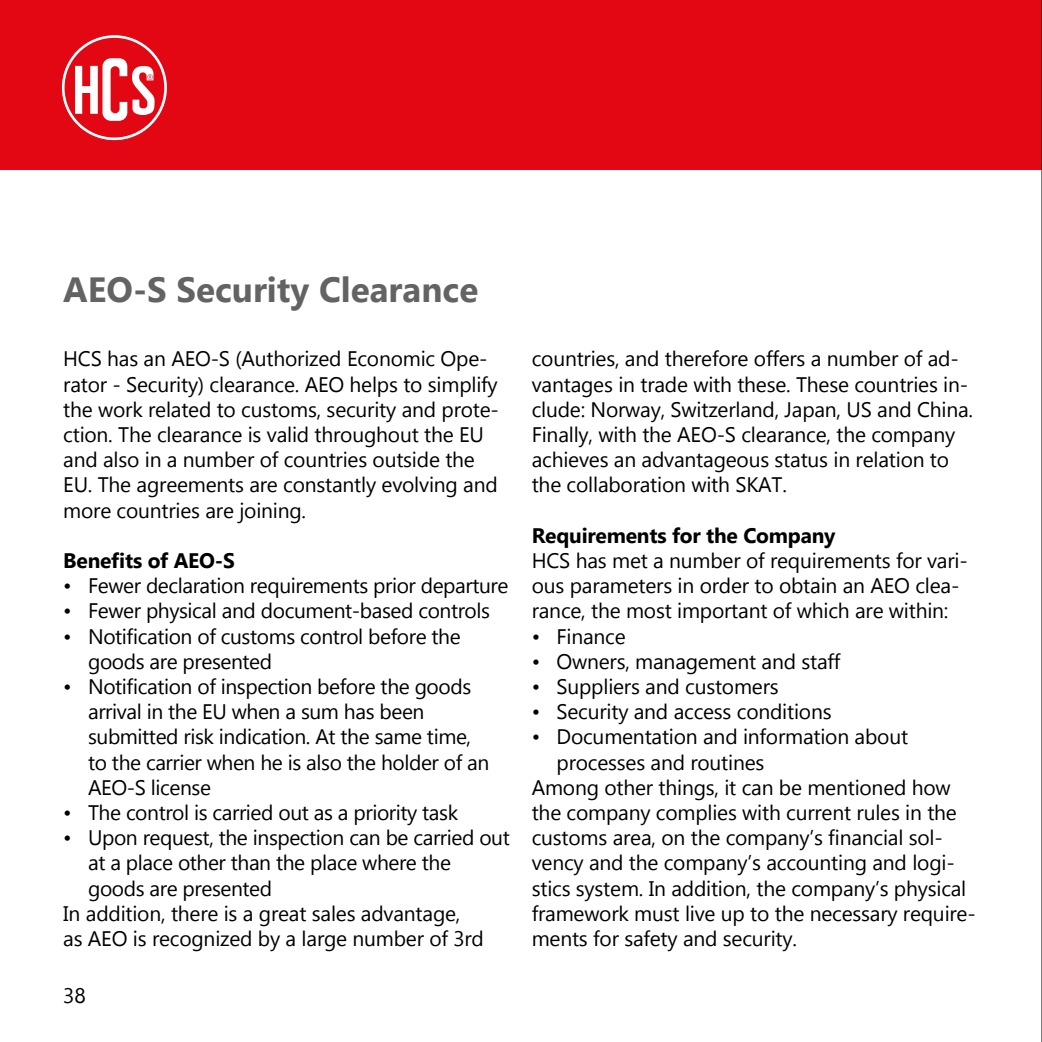
<style>
.page{position:relative;width:1042px;height:1042px;background:#fff}
.page>*{position:absolute;margin:0;border:0;box-sizing:border-box;transform-origin:0 0}
.t1{font:700 35px "Gadugi";color:#646363}
.t2{font:21px/25.2px "Gadugi";letter-spacing:-.01em;color:#000}
.t3{font:700 21px "Gadugi";letter-spacing:-.01em;color:#000}
</style>
<div class="page">
<div style="left:0;top:0;width:1042px;height:170px;background:#e30613"></div>
<svg style="left:61px;top:35px;width:106px;height:106px"></svg>
<hr style="left:1041px;top:0;width:1px;height:1042px;background:#000">
<h1 class="t1" style="left:63px;top:269px;width:416px">AEO-S Security Clearance</h1>
<p class="t2" style="left:63px;top:346px;width:437px">HCS has an AEO-S (Authorized Economic Ope&shy;rator - Security) clearance. AEO helps to simplify the work related to customs, security and prote&shy;ction. The clearance is valid throughout the EU and also in a number of countries outside the EU. The agreements are constantly evolving and more countries are joining.</p>
<p class="t3" style="left:63px;top:548px;width:173px">Benefits of AEO-S</p>
<p class="t2" style="left:63px;top:573px;width:447px">• Fewer declaration requirements prior departure</p>
<p class="t2" style="left:63px;top:598px;width:428px">• Fewer physical and document-based controls</p>
<p class="t2" style="left:88px;top:623px;width:374px;text-indent:-25px">• Notification of customs control before the goods are presented</p>
<p class="t2" style="left:88px;top:674px;width:403px;text-indent:-25px">• Notification of inspection before the goods arrival in the EU when a sum has been submitted risk indication. At the same time, to the carrier when he is also the holder of an AEO-S license</p>
<p class="t2" style="left:63px;top:800px;width:396px">• The control is carried out as a priority task</p>
<p class="t2" style="left:63px;top:825px;width:448px">• Upon request, the inspection can be carried out</p>
<p class="t2" style="left:88px;top:850px;width:364px">at a place other than the place where the</p>
<p class="t2" style="left:88px;top:875px;width:186px">goods are presented</p>
<p class="t2" style="left:63px;top:901px;width:399px">In addition, there is a great sales advantage,</p>
<p class="t2" style="left:63px;top:926px;width:422px">as AEO is recognized by a large number of 3rd</p>
<p class="t2" style="left:63px;top:982px;width:24px">38</p>
<p class="t2" style="left:532px;top:346px;width:443px">countries, and therefore offers a number of ad&shy;vantages in trade with these. These countries in&shy;clude: Norway, Switzerland, Japan, US and China.<br>Finally, with the AEO-S clearance, the company achieves an advantageous status in relation to the collaboration with SKAT.</p>
<p class="t3" style="left:532px;top:523px;width:305px">Requirements for the Company</p>
<p class="t2" style="left:532px;top:548px;width:437px">HCS has met a number of requirements for vari&shy;ous parameters in order to obtain an AEO clea&shy;rance, the most important of which are within:</p>
<p class="t2" style="left:532px;top:623px;width:96px">• Finance</p>
<p class="t2" style="left:532px;top:649px;width:310px">• Owners, management and staff</p>
<p class="t2" style="left:532px;top:674px;width:248px">• Suppliers and customers</p>
<p class="t2" style="left:532px;top:699px;width:301px">• Security and access conditions</p>
<p class="t2" style="left:532px;top:724px;width:378px">• Documentation and information about</p>
<p class="t2" style="left:556px;top:749px;width:209px">processes and routines</p>
<p class="t2" style="left:532px;top:775px;width:420px">Among other things, it can be mentioned how</p>
<p class="t2" style="left:532px;top:800px;width:427px">the company complies with current rules in the</p>
<p class="t2" style="left:532px;top:825px;width:413px">customs area, on the company’s financial sol-</p>
<p class="t2" style="left:532px;top:850px;width:424px">vency and the company’s accounting and logi-</p>
<p class="t2" style="left:532px;top:875px;width:436px">stics system. In addition, the company’s physical</p>
<p class="t2" style="left:532px;top:901px;width:445px">framework must live up to the necessary require-</p>
<p class="t2" style="left:532px;top:926px;width:267px">ments for safety and security.</p>
</div>
